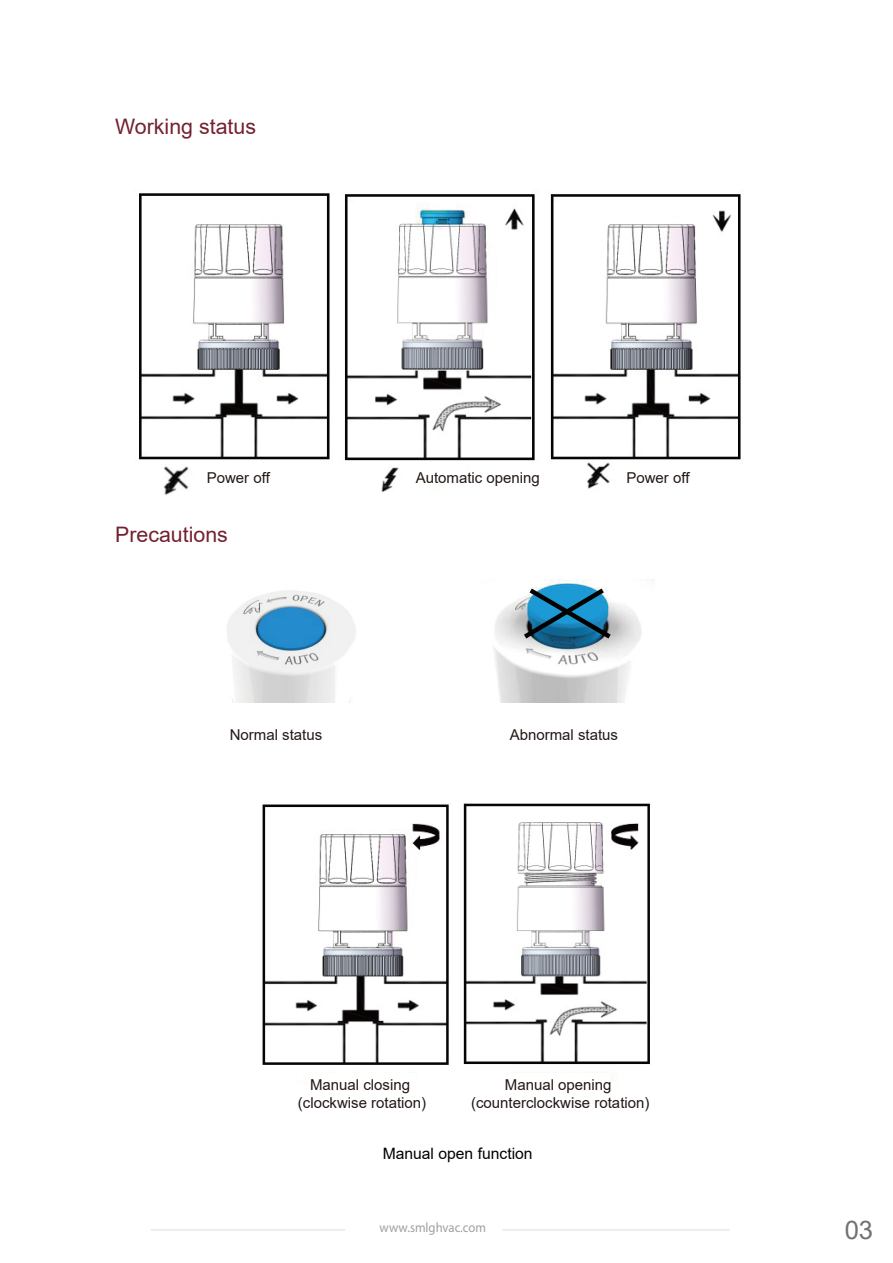
<style>
.page{position:relative;width:893px;height:1263px;background:#fff}
.page>*{position:absolute;margin:0;border:0;box-sizing:border-box;transform-origin:0 0}
.t1{font:25.65px "Arial";color:#727171}
.t2{font:21.3px "Arial";color:#742130}
.t3{font:15.6px "Arial";color:#040000}
.t4{font:15px/18px "Arial";color:#221815;text-align:center}
.t5{font:13.5px "Myriad Pro";color:#9fa0a0;scale:.94 1}
</style>
<div class="page">
<hr style="left:151px;top:1229px;width:579px;height:1px;background:#dcdddd">
<div style="left:345px;top:1213px;width:157px;height:31px;background:#fff;border-radius:15px"></div>
<img style="left:227px;top:590px;width:129px;height:113px">
<img style="left:493px;top:580px;width:149px;height:122px">
<svg style="left:519px;top:584px;width:97px;height:59px;background:#4587a7"></svg>
<img style="left:139px;top:193px;width:602px;height:298px">
<img style="left:262px;top:803px;width:388px;height:282px">
<div style="left:213px;top:464px;width:50px;height:16px;background:#fff"></div>
<div style="left:416px;top:464px;width:50px;height:16px;background:#fff"></div>
<div style="left:308px;top:1073px;width:108px;height:17px;background:#fff"></div>
<div style="left:503px;top:1073px;width:107px;height:17px;background:#fff"></div>
<div style="left:626px;top:464px;width:51px;height:16px;background:#fff"></div>
<img style="left:157px;top:465px;width:42px;height:30px">
<h2 class="t2" style="left:115px;top:112px;width:142px">Working status</h2>
<p class="t4" style="left:207px;top:468px;width:65px">Power off</p>
<p class="t4" style="left:416px;top:468px;width:126px">Automatic opening</p>
<p class="t4" style="left:626px;top:468px;width:65px">Power off</p>
<h2 class="t2" style="left:115px;top:520px;width:114px">Precautions</h2>
<p class="t4" style="left:230px;top:726px;width:94px">Normal status</p>
<p class="t4" style="left:510px;top:726px;width:110px">Abnormal status</p>
<p class="t4" style="left:298px;top:1076px;width:130px">Manual closing (clockwise rotation)</p>
<p class="t4" style="left:471px;top:1076px;width:180px">Manual opening (counterclockwise rotation)</p>
<p class="t3" style="left:383px;top:1143px;width:151px">Manual open function</p>
<p class="t5" style="left:380px;top:1220px;width:115px">www.smlghvac.com</p>
<h1 class="t1" style="left:845px;top:1212px;width:30px">03</h1>
</div>
